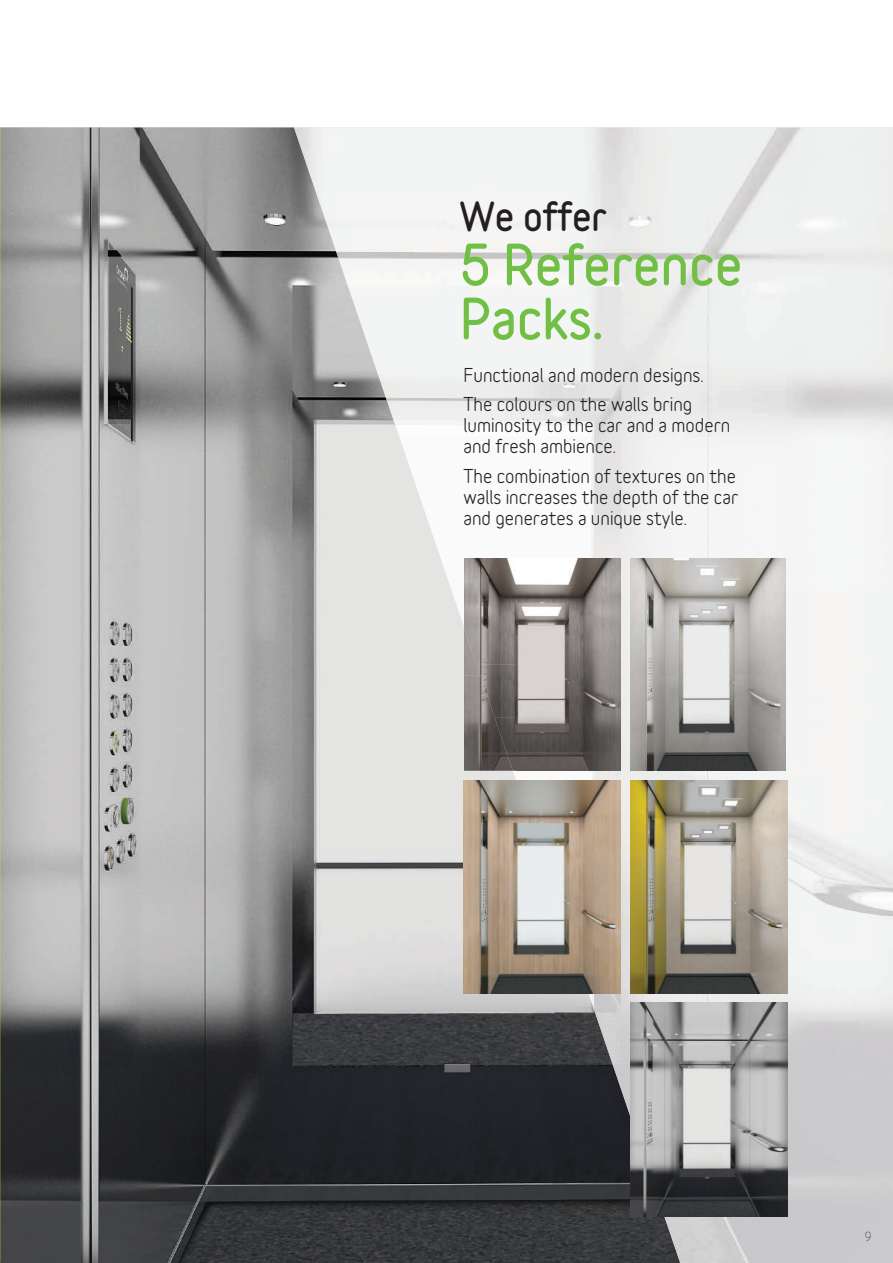
<style>
.page{position:relative;width:893px;height:1263px;background:#fff}
.page>*{position:absolute;margin:0;border:0;box-sizing:border-box;transform-origin:0 0}
.t1{font:900 51px/54px "Variable";color:#71bf44}
.t2{font:900 36px "Variable";color:#231f20}
.t3{font:700 18px/21px "Variable";color:#231f20}
.t4{font:700 12px "Variable";color:#6c6d70}
</style>
<div class="page">
<img style="left:1px;top:128px;width:644px;height:1135px">
<img style="left:0;top:128px;width:1px;height:1135px">
<svg style="left:287px;top:127px;width:606px;height:1px"></svg>
<img style="left:294px;top:128px;width:599px;height:155px">
<img style="left:346px;top:282px;width:547px;height:156px">
<img style="left:399px;top:437px;width:494px;height:156px">
<img style="left:452px;top:592px;width:12px;height:35px">
<img style="left:593px;top:592px;width:300px;height:568px">
<img style="left:513px;top:771px;width:81px;height:9px">
<img style="left:557px;top:993px;width:37px;height:17px">
<img style="left:645px;top:1159px;width:248px;height:104px">
<img style="left:464px;top:780px;width:157px;height:213px">
<img style="left:630px;top:780px;width:157px;height:213px">
<img style="left:630px;top:1003px;width:157px;height:213px">
<img style="left:464px;top:665px;width:13px;height:10px">
<img style="left:464px;top:675px;width:31px;height:48px">
<img style="left:464px;top:723px;width:31px;height:48px">
<img style="left:464px;top:559px;width:157px;height:106px">
<img style="left:477px;top:665px;width:144px;height:53px">
<img style="left:495px;top:718px;width:126px;height:53px">
<img style="left:630px;top:559px;width:156px;height:212px">
<h2 class="t2" style="left:460px;top:189px;width:149px">We offer</h2>
<h1 class="t1" style="left:460px;top:237px;width:284px">5 Reference<br>Packs.</h1>
<p class="t3" style="left:463px;top:358px;width:242px;line-height:29.5px">Functional and modern designs.<br>The colours on the walls bring</p>
<p class="t3" style="left:463px;top:413px;width:268px">luminosity to the car and a modern and fresh ambience.</p>
<p class="t3" style="left:463px;top:463px;width:276px">The combination of textures on the walls increases the depth of the car and generates a unique style.</p>
<p class="t4" style="left:865px;top:1226px;width:8px">9</p>
</div>
